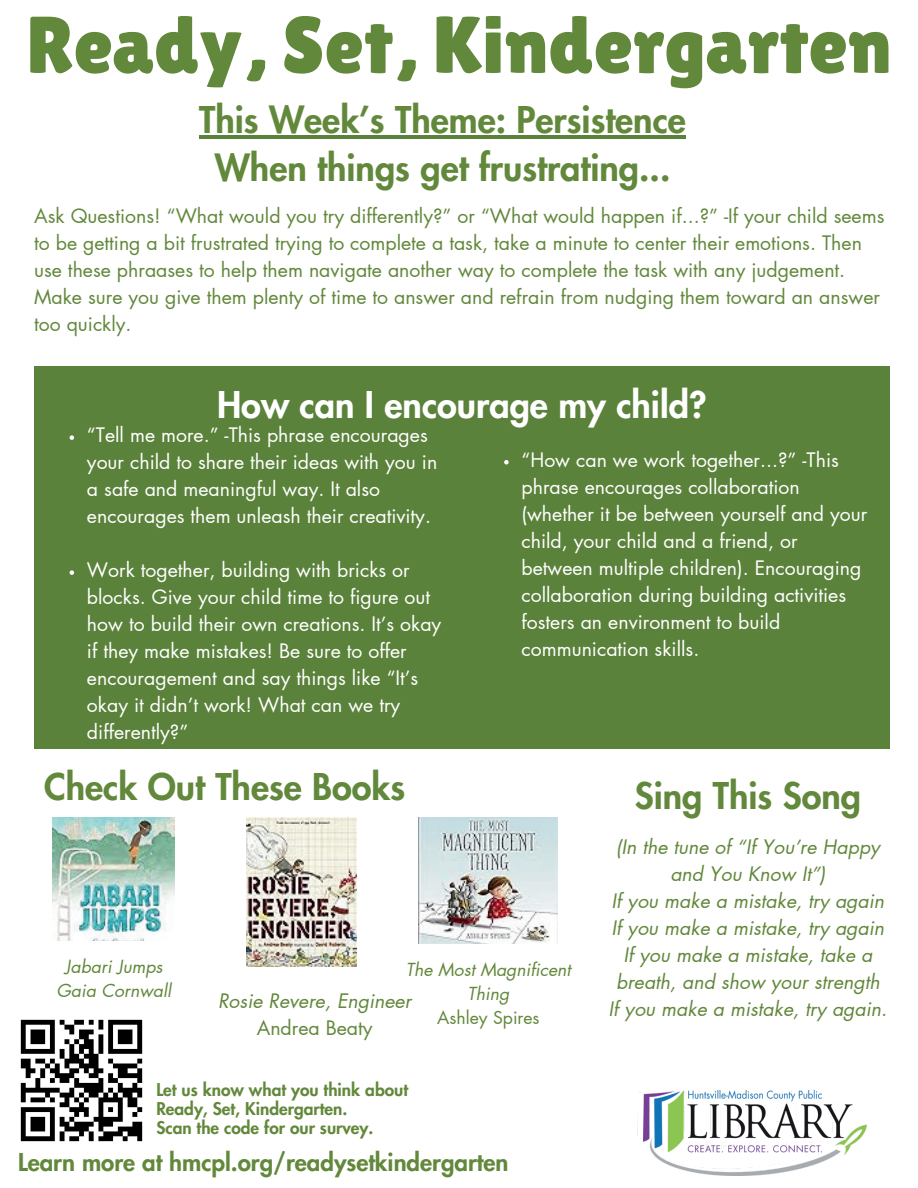
<style>
.page{position:relative;width:918px;height:1188px;background:#fff}
.page>*{position:absolute;margin:0;border:0;box-sizing:border-box;transform-origin:0 0}
.t1{font:80.25px "Lilita One";color:#62883b}
.t2{font:800 36px "Futura LT Pro";color:#62883b}
.t3{font:800 36px "Futura LT Pro";color:#fff}
.t4{font:800 24px "Futura LT Pro";color:#62883b}
.t5{font:19.5px/27px "Futura LT Pro";color:#fff}
.t6{font:19.5px/27px "Futura LT Pro";color:#62883b}
.t7{font:italic 19.5px/27px "Futura LT Pro";color:#62883b;text-align:center}
.t8{font:italic 17.7px/24.6px "Futura LT Pro";color:#62883b;text-align:center}
.t9{font:italic 17.55px/24.3px "Futura LT Pro";color:#62883b;text-align:center}
.t10{font:17.55px "Futura LT Pro";color:#62883b}
.t11{font:800 17.25px/19.2px "Futura LT Pro";color:#62883b}
</style>
<div class="page">
<div style="left:34px;top:366px;width:855px;height:383px;background:#5a823a"></div>
<img style="left:247px;top:817px;width:110px;height:150px">
<img style="left:52px;top:817px;width:123px;height:124px">
<img style="left:419px;top:817px;width:139px;height:126px">
<img style="left:644px;top:1090px;width:222px;height:86px">
<svg style="left:70px;top:435px;width:4px;height:5px"></svg>
<svg style="left:70px;top:570px;width:4px;height:5px"></svg>
<svg style="left:504px;top:460px;width:5px;height:4px"></svg>
<hr style="left:199px;top:135px;width:487px;height:4px;background:#5a823a">
<img style="left:20px;top:1019px;width:123px;height:123px">
<h1 class="t1" style="left:26px;top:-1px;width:867px">Ready, Set, Kindergarten</h1>
<h2 class="t2" style="left:199px;top:93px;width:488px">This Week’s Theme: Persistence</h2>
<h2 class="t2" style="left:215px;top:140px;width:457px">When things get frustrating...</h2>
<p class="t6" style="left:34px;top:202px;width:852px">Ask Questions! “What would you try differently?” or “What would happen if...?” -If your child seems to be getting a bit frustrated trying to complete a task, take a minute to center their emotions. Then use these phraases to help them navigate another way to complete the task with any judgement.<br>Make sure you give them plenty of time to answer and refrain from nudging them toward an answer too quickly.</p>
<h2 class="t3" style="left:217px;top:377px;width:491px">How can I encourage my child?</h2>
<p class="t5" style="left:87px;top:421px;width:352px">“Tell me more.” -This phrase encourages your child to share their ideas with you in a safe and meaningful way. It also encourages them unleash their creativity.</p>
<p class="t5" style="left:87px;top:556px;width:356px">Work together, building with bricks or blocks. Give your child time to figure out how to build their own creations. It’s okay if they make mistakes! Be sure to offer encouragement and say things like “It’s okay it didn’t work! What can we try differently?”</p>
<p class="t5" style="left:522px;top:446px;width:347px">“How can we work together...?” -This phrase encourages collaboration (whether it be between yourself and your child, your child and a friend, or between multiple children). Encouraging collaboration during building activities fosters an environment to build communication skills.</p>
<h2 class="t2" style="left:44px;top:760px;width:363px">Check Out These Books</h2>
<h2 class="t2" style="left:635px;top:768px;width:228px">Sing This Song</h2>
<p class="t7" style="left:609px;top:833px;width:280px">(In the tune of “If You’re Happy and You Know It”)<br>If you make a mistake, try again<br>If you make a mistake, try again<br>If you make a mistake, take a breath, and show your strength<br>If you make a mistake, try again.</p>
<p class="t8" style="left:56px;top:954px;width:116px">Jabari Jumps<br>Gaia Cornwall</p>
<p class="t9" style="left:406px;top:957px;width:166px">The Most Magnificent<br>Thing</p>
<p class="t10" style="left:437px;top:1006px;width:104px">Ashley Spires</p>
<p class="t7" style="left:218px;top:987px;width:195px">Rosie Revere, Engineer</p>
<p class="t6" style="left:257px;top:1014px;width:117px">Andrea Beaty</p>
<p class="t11" style="left:156px;top:1079px;width:253px">Let us know what you think about<br>Ready, Set, Kindergarten.<br>Scan the code for our survey.</p>
<p class="t4" style="left:18px;top:1144px;width:492px">Learn more at hmcpl.org/readysetkindergarten</p>
</div>
